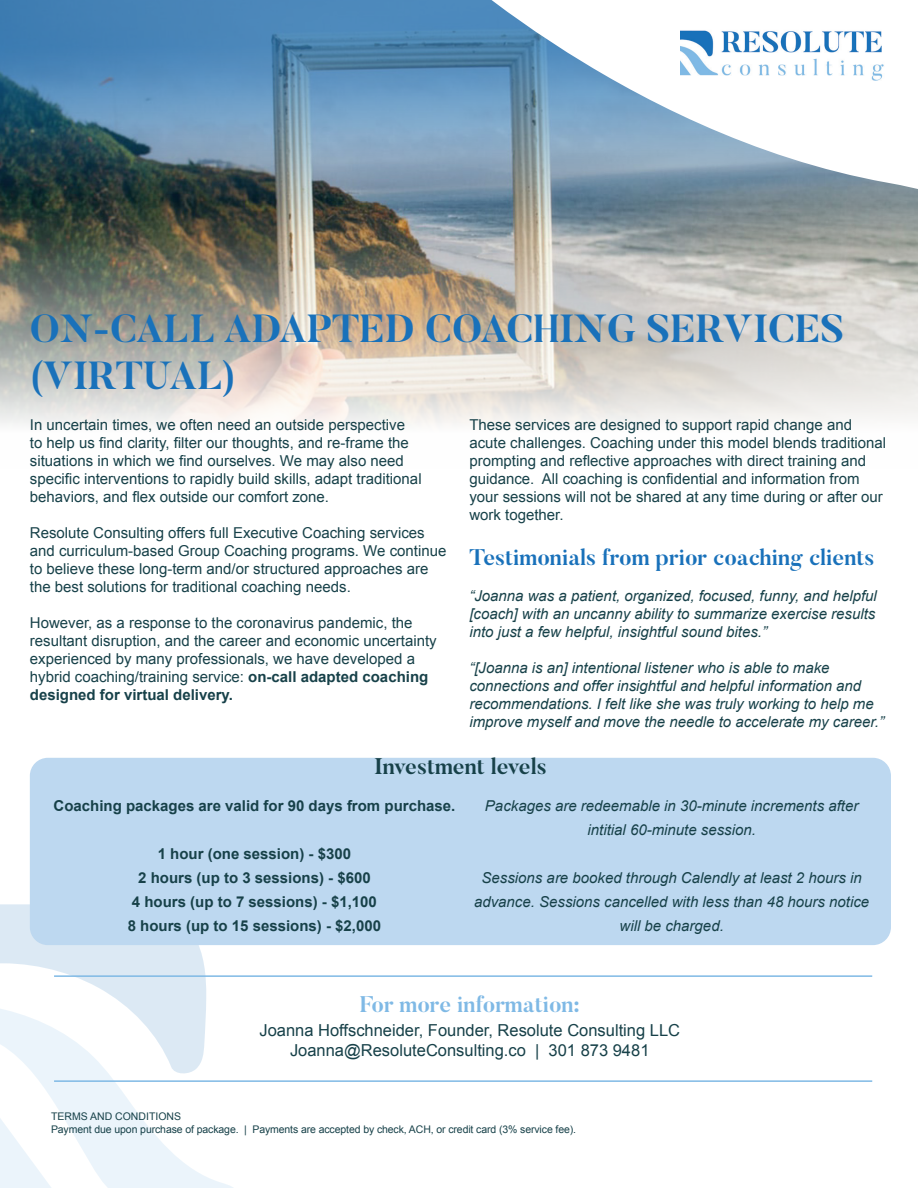
<style>
.page{position:relative;width:918px;height:1188px;background:#fff}
.page>*{position:absolute;margin:0;border:0;box-sizing:border-box;transform-origin:0 0}
.Super_A-Head_All_Cap{font:700 39px/46.8px "Butler";color:#1971ba}
.t1{font:700 22.5px "Butler";color:#1971ba}
.t2{font:700 22.5px "Butler";color:#7fb9e5}
.t3{font:700 22.5px "Butler";color:#174149}
.t4{font:16.5px "Arial";color:#174149}
.Bullets{font:15px/18px "Arial";color:#174149}
.t5{font:italic 15px/18px "Arial";color:#174149;text-align:center}
.t6{font:700 15px "Arial";color:#174149}
.t7{font:10.5px "Arial";letter-spacing:-.01em;color:#174149}
.s1{font-weight:700}
</style>
<div class="page">
<svg style="left:0;top:904px;width:206px;height:102px"></svg>
<svg style="left:0;top:1006px;width:233px;height:182px"></svg>
<img style="left:0;top:268px;width:416px;height:156px">
<hr style="left:54px;top:1080px;width:818px;height:2px;background:#7fb9e5">
<hr style="left:54px;top:975px;width:818px;height:2px;background:#7fb9e5">
<div style="left:30px;top:758px;width:861px;height:187px;background:#bdd8f0;border-radius:18px"></div>
<img style="left:0;top:0;width:416px;height:268px">
<svg style="left:416px;top:0;width:502px;height:424px"></svg>
<img style="left:680px;top:27px;width:211px;height:54px">
<p class="Super_A-Head_All_Cap" style="left:30px;top:305px;width:816px">ON-CALL ADAPTED COACHING SERVICES (VIRTUAL)</p>
<p class="Bullets" style="left:30px;top:416px;width:393px">In uncertain times, we often need an outside perspective<br>to help us find clarity, filter our thoughts, and re-frame the situations in which we find ourselves. We may also need specific interventions to rapidly build skills, adapt traditional behaviors, and flex outside our comfort zone.</p>
<p class="Bullets" style="left:30px;top:524px;width:418px">Resolute Consulting offers full Executive Coaching services and curriculum-based Group Coaching programs. We continue to believe these long-term and/or structured approaches are the best solutions for traditional coaching needs.</p>
<p class="Bullets" style="left:30px;top:614px;width:408px">However, as a response to the coronavirus pandemic, the resultant disruption, and the career and economic uncertainty experienced by many professionals, we have developed a hybrid coaching/training service: <span class="s1">on-call adapted coaching designed for virtual delivery.</span></p>
<p class="Bullets" style="left:469px;top:416px;width:418px">These services are designed to support rapid change and acute challenges. Coaching under this model blends traditional prompting and reflective approaches with direct training and guidance. All coaching is confidential and information from your sessions will not be shared at any time during or after our work together.</p>
<h1 class="t1" style="left:469px;top:543px;width:407px">Testimonials from prior coaching clients</h1>
<p class="t5" style="left:469px;top:587px;width:409px;text-align:justify">“Joanna was a patient, organized, focused, funny, and helpful [coach] with an uncanny ability to summarize exercise results into just a few helpful, insightful sound bites.”</p>
<p class="t5" style="left:469px;top:659px;width:416px;text-align:left">“[Joanna is an] intentional listener who is able to make connections and offer insightful and helpful information and recommendations. I felt like she was truly working to help me improve myself and move the needle to accelerate my career.”</p>
<p class="t3" style="left:374px;top:752px;width:174px">Investment levels</p>
<p class="t6" style="left:54px;top:796px;width:403px">Coaching packages are valid for 90 days from purchase.</p>
<p class="t6" style="left:158px;top:844px;width:195px">1 hour (one session) - $300</p>
<p class="t6" style="left:138px;top:868px;width:234px">2 hours (up to 3 sessions) - $600</p>
<p class="t6" style="left:132px;top:892px;width:247px">4 hours (up to 7 sessions) - $1,100</p>
<p class="t6" style="left:128px;top:916px;width:255px">8 hours (up to 15 sessions) - $2,000</p>
<p class="t5" style="left:485px;top:794px;width:375px;line-height:24px">Packages are redeemable in 30-minute increments after intitial 60-minute session.</p>
<p class="t5" style="left:474px;top:866px;width:397px;line-height:24px">Sessions are booked through Calendly at least 2 hours in advance. Sessions cancelled with less than 48 hours notice will be charged.</p>
<p class="t2" style="left:360px;top:990px;width:222px">For more information:</p>
<p class="t4" style="left:259px;top:1020px;width:422px">Joanna Hoffschneider, Founder, Resolute Consulting LLC</p>
<p class="t4" style="left:290px;top:1039px;width:361px">Joanna@ResoluteConsulting.co | 301 873 9481</p>
<p class="t7" style="left:51px;top:1110px;width:132px">TERMS AND CONDITIONS</p>
<p class="t7" style="left:51px;top:1122px;width:527px">Payment due upon purchase of package. | Payments are accepted by check, ACH, or credit card (3% service fee).</p>
</div>
